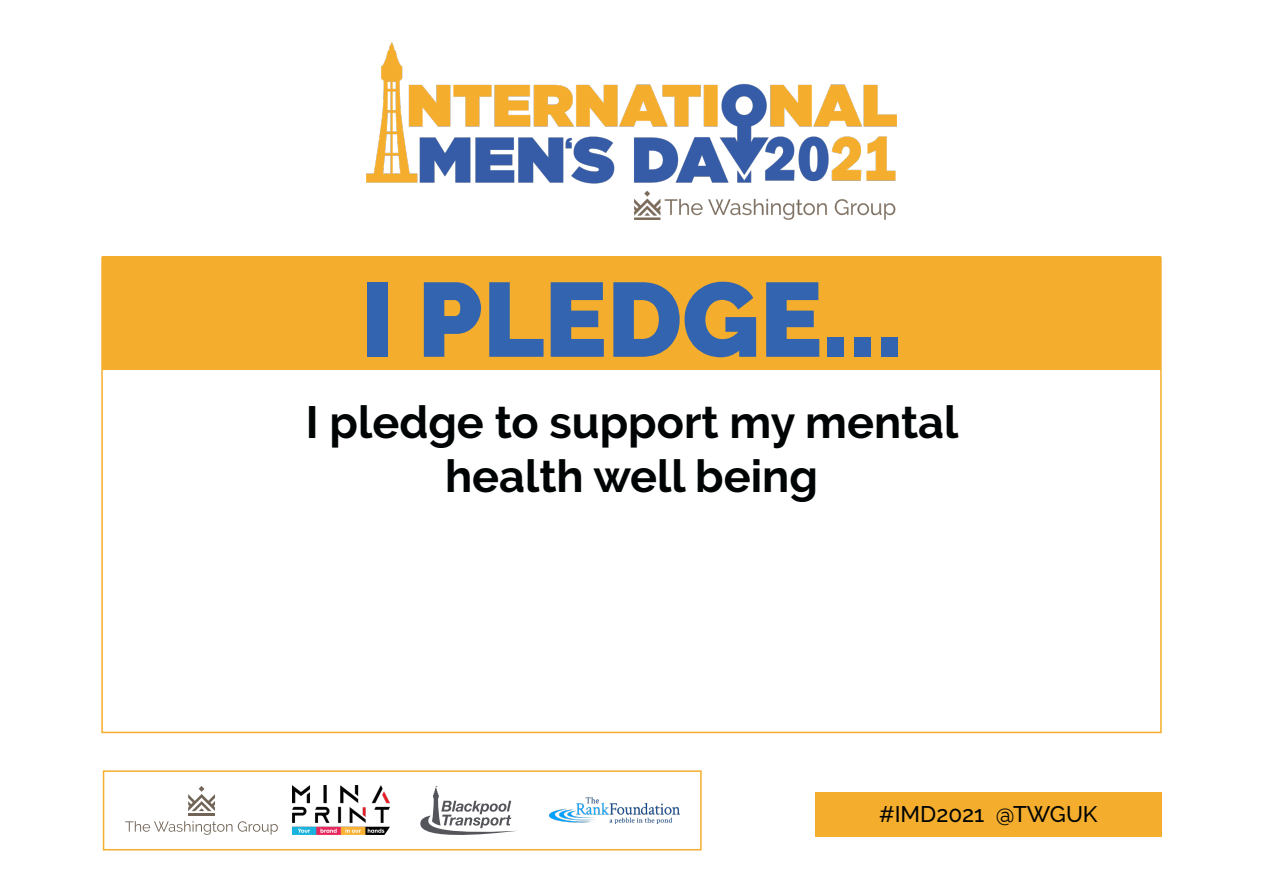
<style>
.page{position:relative;width:1263px;height:893px;background:#fff}
.page>*{position:absolute;margin:0;border:0;box-sizing:border-box;transform-origin:0 0}
.t1{font:900 105px "Raleway";color:#3264b0}
.t2{font:700 45px "Raleway";color:#000405}
.t3{font:500 22.5px "Raleway";color:#000405}
</style>
<div class="page">
<img style="left:366px;top:43px;width:530px;height:177px">
<div style="left:102px;top:257px;width:1059px;height:113px;background:#f4ad2c"></div>
<div style="left:103px;top:770px;width:599px;height:80px;border:2px solid #f4ad2c"></div>
<div style="left:815px;top:792px;width:347px;height:45px;background:#f4ad2c"></div>
<hr style="left:188px;top:813px;width:27px;height:3px;background:#716557">
<svg style="left:188px;top:786px;width:27px;height:25px"></svg>
<svg style="left:125px;top:821px;width:107px;height:14px"></svg>
<svg style="left:238px;top:821px;width:40px;height:14px"></svg>
<img style="left:293px;top:786px;width:96px;height:49px">
<svg style="left:420px;top:786px;width:97px;height:49px"></svg>
<img style="left:549px;top:798px;width:130px;height:25px">
<p class="t1" style="left:360px;top:259px;width:543px">I PLEDGE...</p>
<p class="t2" style="left:306px;top:396px;width:654px">I pledge to support my mental</p>
<p class="t2" style="left:445px;top:450px;width:374px">health well being</p>
<p class="t3" style="left:879px;top:801px;width:220px">#IMD2021 @TWGUK</p>
</div>
